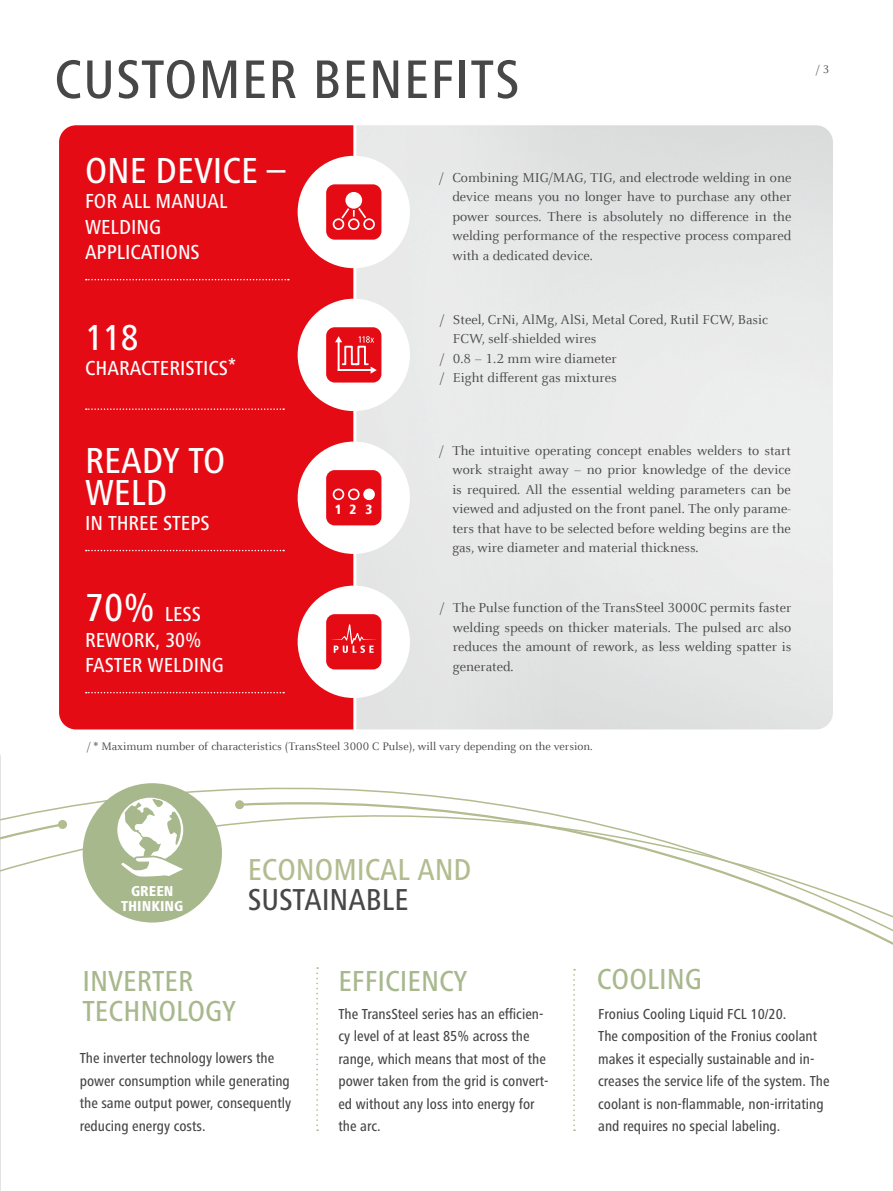
<style>
.page{position:relative;width:893px;height:1191px;background:#fff}
.page>*{position:absolute;margin:0;border:0;box-sizing:border-box;transform-origin:0 0}
.t1{font:500 condensed 56.25px "Frutiger Next LTW1 G";letter-spacing:.02em;color:#474747}
.t2{font:500 condensed 37.5px/31.5px "Frutiger Next LTW1 G";color:#fff}
.t3{font:500 condensed 31.35px "Frutiger Next LTW1 G";color:#b2bc8f}
.t4{font:500 condensed 31.35px "Frutiger Next LTW1 G";color:#474747}
.t5{font:500 condensed 30px/30px "Frutiger Next LTW1 G";color:#a8b88d}
.t6{font:500 condensed 21px/25.5px "Frutiger Next LTW1 G";color:#fff}
.t7{font:500 condensed 15px/22.5px "Frutiger Next LTW1 G";color:#474747}
.t8{font:800 condensed 14.85px/14.9px "Frutiger Next LTW1 G";color:#fff;text-align:center}
.t9{font:14.25px/19.5px "Celeste Offc Pro";color:#474747;text-align:justify}
.t10{font:800 condensed 13.95px "Frutiger Next LTW1 G";color:#fff}
.t11{font:12px "Celeste Offc Pro";color:#474747}
.s1{font-size:40.5px}
</style>
<div class="page">
<svg style="left:237px;top:801px;width:656px;height:144px"></svg>
<div style="left:235px;top:800px;width:9px;height:9px;background:#b2bc8f;border-radius:50%"></div>
<svg style="left:1px;top:824px;width:64px;height:33px"></svg>
<div style="left:58px;top:820px;width:9px;height:9px;background:#b2bc8f;border-radius:50%"></div>
<img style="left:0;top:754px;width:1px;height:437px">
<div style="left:356px;top:125px;width:210px;height:604px;background:#e8e8e8"></div>
<div style="left:59px;top:125px;width:294px;height:604px;background:#e50b14"></div>
<div style="left:301px;top:159px;width:106px;height:106px;background:#fff;border-radius:50%"></div>
<div style="left:298px;top:156px;width:112px;height:112px;border:6px solid #fff;border-radius:50%"></div>
<div style="left:326px;top:184px;width:55px;height:56px;background:#e50b14;border-radius:9px"></div>
<div style="left:345px;top:192px;width:17px;height:17px;background:#fff;border-radius:50%"></div>
<svg style="left:332px;top:206px;width:43px;height:24px"></svg>
<div style="left:301px;top:588px;width:106px;height:107px;background:#fff;border-radius:50%"></div>
<div style="left:298px;top:585px;width:112px;height:113px;border:6px solid #fff;border-radius:50%"></div>
<div style="left:326px;top:614px;width:55px;height:55px;background:#e50b14;border-radius:9px"></div>
<svg style="left:331px;top:624px;width:45px;height:29px"></svg>
<div style="left:301px;top:444px;width:106px;height:107px;background:#fff;border-radius:50%"></div>
<div style="left:298px;top:441px;width:112px;height:113px;border:6px solid #fff;border-radius:50%"></div>
<div style="left:301px;top:302px;width:106px;height:106px;background:#fff;border-radius:50%"></div>
<div style="left:298px;top:299px;width:112px;height:112px;border:6px solid #fff;border-radius:50%"></div>
<svg style="left:316px;top:967px;width:2px;height:164px"></svg>
<svg style="left:573px;top:969px;width:2px;height:162px"></svg>
<svg style="left:86px;top:692px;width:198px;height:1px"></svg>
<svg style="left:86px;top:279px;width:203px;height:1px"></svg>
<svg style="left:86px;top:550px;width:198px;height:1px"></svg>
<svg style="left:86px;top:408px;width:198px;height:2px"></svg>
<div style="left:83px;top:783px;width:139px;height:139px;background:#a8b88d;border-radius:50%"></div>
<svg style="left:117px;top:798px;width:67px;height:79px"></svg>
<div style="left:326px;top:470px;width:55px;height:55px;background:#e50b14;border-radius:9px"></div>
<div style="left:348px;top:488px;width:12px;height:12px;border:2px solid #fff;border-radius:50%"></div>
<div style="left:364px;top:489px;width:10px;height:10px;background:#fff;border-radius:50%"></div>
<div style="left:363px;top:488px;width:12px;height:12px;border:2px solid #fff;border-radius:50%"></div>
<div style="left:333px;top:488px;width:11px;height:12px;border:2px solid #fff;border-radius:50%"></div>
<div style="left:326px;top:327px;width:55px;height:55px;background:#e50b14;border-radius:9px"></div>
<svg style="left:335px;top:336px;width:42px;height:38px"></svg>
<h1 class="t1" style="left:54px;top:47px;width:467px">CUSTOMER BENEFITS</h1>
<h2 class="t2" style="left:85px;top:155px;width:202px">ONE DEVICE –</h2>
<h3 class="t6" style="left:85px;top:189px;width:144px">FOR ALL MANUAL<br>WELDING<br>APPLICATIONS</h3>
<h2 class="t2" style="left:85px;top:322px;width:55px">118</h2>
<h3 class="t6" style="left:85px;top:356px;width:152px">CHARACTERISTICS*</h3>
<h2 class="t2" style="left:85px;top:445px;width:142px">READY TO<br>WELD</h2>
<h3 class="t6" style="left:85px;top:510px;width:126px">IN THREE STEPS</h3>
<h3 class="t6" style="left:85px;top:601px;width:140px"><span class="s1">70%</span> LESS<br>REWORK, 30%<br>FASTER WELDING</h3>
<p class="t10" style="left:335px;top:501px;width:39px">123</p>
<p class="t9" style="left:452px;top:167px;width:341px;text-indent:-13px">/ Combining MIG/MAG, TIG, and electrode welding in one device means you no longer have to purchase any other power sources. There is absolutely no difference in the welding performance of the respective process compared with a dedicated device.</p>
<p class="t9" style="left:440px;top:309px;width:330px">/ Steel, CrNi, AlMg, AlSi, Metal Cored, Rutil FCW, Basic</p>
<p class="t9" style="left:453px;top:329px;width:145px">FCW, self-shielded wires</p>
<p class="t9" style="left:440px;top:348px;width:178px">/ 0.8 – 1.2 mm wire diameter</p>
<p class="t9" style="left:440px;top:368px;width:178px">/ Eight different gas mixtures</p>
<p class="t9" style="left:452px;top:440px;width:340px;text-indent:-13px">/ The intuitive operating concept enables welders to start work straight away – no prior knowledge of the device is required. All the essential welding parameters can be viewed and adjusted on the front panel. The only parame&shy;ters that have to be selected before welding begins are the gas, wire diameter and material thickness.</p>
<p class="t9" style="left:453px;top:598px;width:340px;text-indent:-13px">/ The Pulse function of the TransSteel 3000C permits faster welding speeds on thicker materials. The pulsed arc also reduces the amount of rework, as less welding spatter is generated.</p>
<p class="t11" style="left:816px;top:61px;width:14px">/ 3</p>
<p class="t11" style="left:87px;top:739px;width:507px">/ * Maximum number of characteristics (TransSteel 3000 C Pulse), will vary depending on the version.</p>
<p class="t8" style="left:121px;top:883px;width:64px">GREEN<br>THINKING</p>
<h3 class="t3" style="left:248px;top:851px;width:225px">ECONOMICAL AND</h3>
<h3 class="t4" style="left:248px;top:881px;width:162px">SUSTAINABLE</h3>
<h3 class="t5" style="left:83px;top:965px;width:155px">INVERTER<br>TECHNOLOGY</h3>
<p class="t7" style="left:80px;top:1047px;width:213px">The inverter technology lowers the power consumption while generating the same output power, consequently reducing energy costs.</p>
<h3 class="t5" style="left:338px;top:965px;width:130px">EFFICIENCY</h3>
<p class="t7" style="left:338px;top:1002px;width:212px">The TransSteel series has an efficien&shy;cy level of at least 85% across the range, which means that most of the power taken from the grid is convert&shy;ed without any loss into energy for the arc.</p>
<h3 class="t5" style="left:597px;top:964px;width:107px">COOLING</h3>
<p class="t7" style="left:598px;top:1002px;width:233px">Fronius Cooling Liquid FCL 10/20.<br>The composition of the Fronius coolant makes it especially sustainable and in&shy;creases the service life of the system. The coolant is non-flammable, non-irritating and requires no special labeling.</p>
</div>
